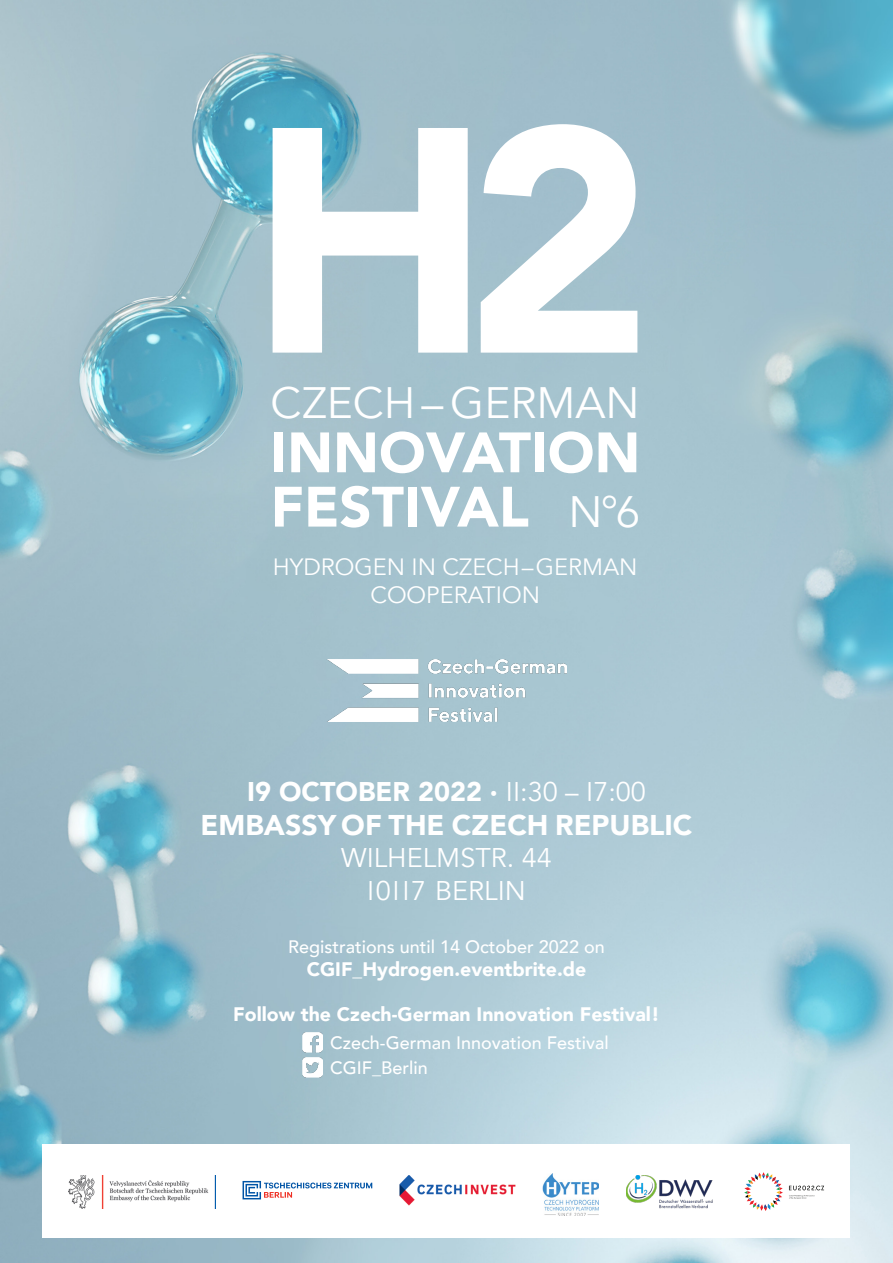
<style>
.page{position:relative;width:893px;height:1263px;background:#fff}
.page>*{position:absolute;margin:0;border:0;box-sizing:border-box;transform-origin:0 0}
.t1{font:900 317.25px "Avenir";color:#fff}
.t2{font:900 56.25px "Avenir";color:#fff}
.t3{font:43.8px "Avenir";color:#fff}
.t4{font:900 28.5px "Avenir";color:#fff}
.t5{font:900 27px "Avenir";color:#fff}
.t6{font:27px "Avenir";color:#fff}
.t7{font:23.55px "Avenir";color:#fff}
.t8{font:900 19.5px "Avenir";color:#fff}
.t9{font:500 18px "Avenir";color:#fff}
.s1{font-weight:400;font-size:43.8px}
.s2{font-weight:400}
</style>
<div class="page">
<img style="left:0;top:0;width:893px;height:1263px">
<img style="left:326px;top:660px;width:240px;height:61px">
<img style="left:302px;top:1057px;width:21px;height:20px">
<img style="left:302px;top:1033px;width:21px;height:19px">
<div style="left:43px;top:1144px;width:807px;height:94px;background:#fff"></div>
<img style="left:626px;top:1175px;width:87px;height:33px">
<svg style="left:789px;top:1185px;width:35px;height:14px"></svg>
<svg style="left:744px;top:1172px;width:39px;height:39px"></svg>
<img style="left:543px;top:1173px;width:56px;height:42px">
<img style="left:69px;top:1175px;width:146px;height:33px">
<svg style="left:243px;top:1181px;width:129px;height:18px"></svg>
<img style="left:400px;top:1175px;width:115px;height:30px">
<p class="t1" style="left:250px;top:-30px;width:405px">H2</p>
<p class="t3" style="left:271px;top:377px;width:371px">CZECH – GERMAN</p>
<p class="t2" style="left:271px;top:404px;width:371px">INNOVATION</p>
<p class="t2" style="left:271px;top:459px;width:371px">FESTIVAL <span class="s1">N°6</span></p>
<p class="t7" style="left:273px;top:553px;width:366px">HYDROGEN IN CZECH–GERMAN</p>
<p class="t7" style="left:370px;top:581px;width:171px">COOPERATION</p>
<p class="t5" style="left:247px;top:768px;width:400px">I9 OCTOBER 2022 · <span class="s2">II:30 – I7:00</span></p>
<p class="t4" style="left:201px;top:800px;width:493px">EMBASSY OF THE CZECH REPUBLIC</p>
<p class="t6" style="left:341px;top:842px;width:212px">WILHELMSTR. 44</p>
<p class="t6" style="left:367px;top:874px;width:160px">I0II7 BERLIN</p>
<p class="t9" style="left:288px;top:931px;width:318px">Registrations until 14 October 2022 on</p>
<p class="t8" style="left:307px;top:953px;width:281px">CGIF_Hydrogen.eventbrite.de</p>
<p class="t8" style="left:233px;top:998px;width:428px">Follow the Czech-German Innovation Festival!</p>
<p class="t9" style="left:330px;top:1027px;width:280px">Czech-German Innovation Festival</p>
<p class="t9" style="left:330px;top:1052px;width:99px">CGIF_Berlin</p>
</div>
